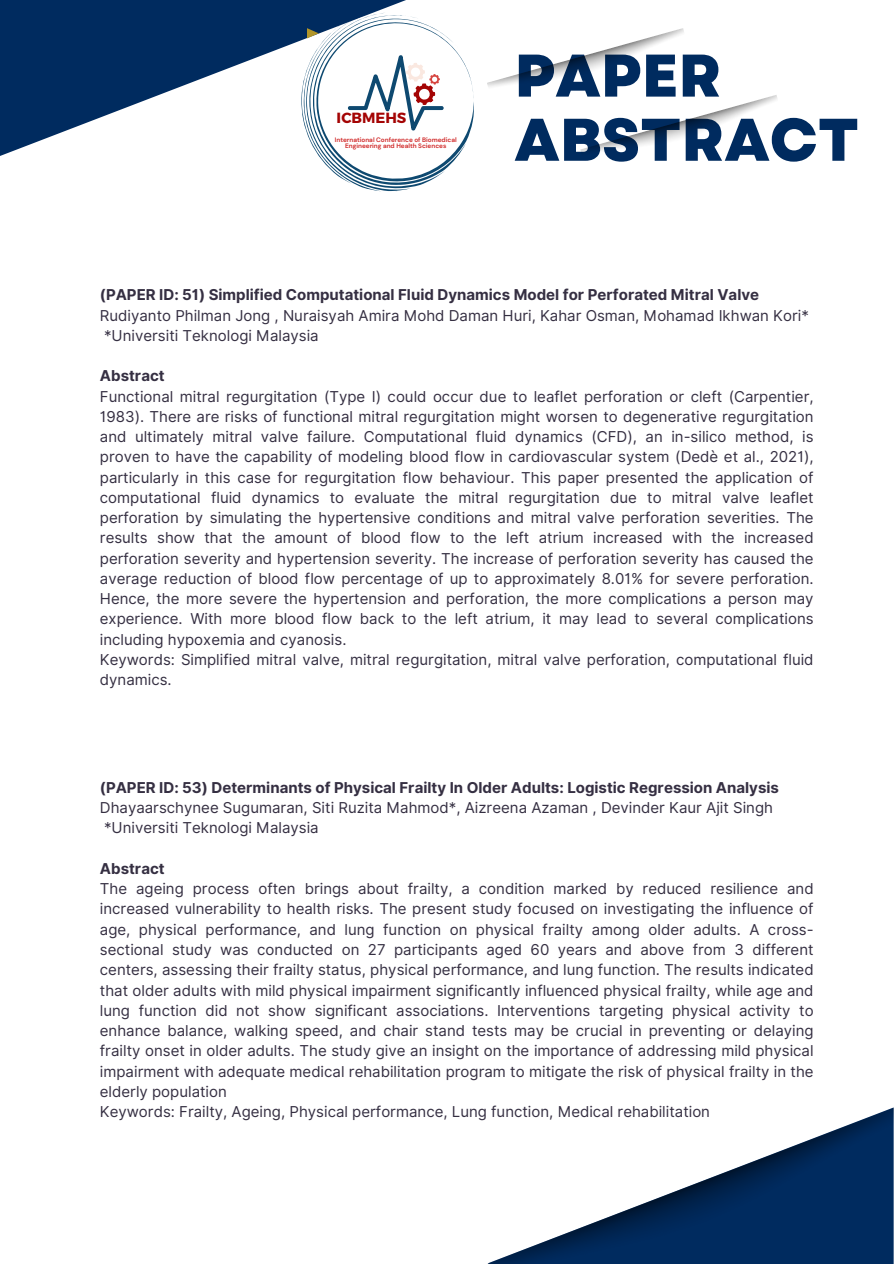
<style>
.page{position:relative;width:894px;height:1264px;background:#fff}
.page>*{position:absolute;margin:0;border:0;box-sizing:border-box;transform-origin:0 0}
.t1{font:800 60px/64.2px "Garet";color:#002b5f}
.t2{font:15px/20.2px "Inter";color:#352f42}
.t3{font:700 14.7px "Montserrat";color:#a40404}
.t4{font:700 6.45px/6px "DM Sans";color:#d12d2d;text-align:center}
.s1{font-weight:700}
</style>
<div class="page">
<svg style="left:0;top:0;width:406px;height:156px;fill:#002b5f"></svg>
<img style="left:487px;top:28px;width:197px;height:59px">
<img style="left:580px;top:95px;width:197px;height:59px">
<svg style="left:301px;top:13px;width:173px;height:178px"></svg>
<img style="left:489px;top:1107px;width:404px;height:156px">
<p class="t3" style="left:336px;top:109px;width:71px">ICBMEHS</p>
<h2 class="t4" style="left:335px;top:136px;width:123px">International Conference of Biomedical<br>Engineering and Health Sciences</h2>
<p class="t1" style="left:514px;top:44px;width:346px">PAPER<br>ABSTRACT</p>
<h1 class="t2" style="left:100px;top:285px;width:710px"><span class="s1">(PAPER ID: 51) Simplified Computational Fluid Dynamics Model for Perforated Mitral Valve<br></span>Rudiyanto Philman Jong , Nuraisyah Amira Mohd Daman Huri, Kahar Osman, Mohamad Ikhwan Kori* *Universiti Teknologi Malaysia</h1>
<p class="t2" style="left:100px;top:366px;width:715px"><span class="s1">Abstract<br></span>Functional mitral regurgitation (Type I) could occur due to leaflet perforation or cleft (Carpentier, 1983). There are risks of functional mitral regurgitation might worsen to degenerative regurgitation and ultimately mitral valve failure. Computational fluid dynamics (CFD), an in-silico method, is proven to have the capability of modeling blood flow in cardiovascular system (Dedè et al., 2021), particularly in this case for regurgitation flow behaviour. This paper presented the application of computational fluid dynamics to evaluate the mitral regurgitation due to mitral valve leaflet perforation by simulating the hypertensive conditions and mitral valve perforation severities. The results show that the amount of blood flow to the left atrium increased with the increased perforation severity and hypertension severity. The increase of perforation severity has caused the average reduction of blood flow percentage of up to approximately 8.01% for severe perforation.<br>Hence, the more severe the hypertension and perforation, the more complications a person may experience. With more blood flow back to the left atrium, it may lead to several complications including hypoxemia and cyanosis.<br>Keywords: Simplified mitral valve, mitral regurgitation, mitral valve perforation, computational fluid dynamics.</p>
<h3 class="t2" style="left:100px;top:777px;width:680px"><span class="s1">(PAPER ID: 53) Determinants of Physical Frailty In Older Adults: Logistic Regression Analysis<br></span>Dhayaarschynee Sugumaran, Siti Ruzita Mahmod*, Aizreena Azaman , Devinder Kaur Ajit Singh *Universiti Teknologi Malaysia</h3>
<h3 class="t2" style="left:100px;top:858px;width:715px"><span class="s1">Abstract<br></span>The ageing process often brings about frailty, a condition marked by reduced resilience and increased vulnerability to health risks. The present study focused on investigating the influence of age, physical performance, and lung function on physical frailty among older adults. A cross&shy;sectional study was conducted on 27 participants aged 60 years and above from 3 different centers, assessing their frailty status, physical performance, and lung function. The results indicated that older adults with mild physical impairment significantly influenced physical frailty, while age and lung function did not show significant associations. Interventions targeting physical activity to enhance balance, walking speed, and chair stand tests may be crucial in preventing or delaying frailty onset in older adults. The study give an insight on the importance of addressing mild physical impairment with adequate medical rehabilitation program to mitigate the risk of physical frailty in the elderly population<br>Keywords: Frailty, Ageing, Physical performance, Lung function, Medical rehabilitation</h3>
</div>
